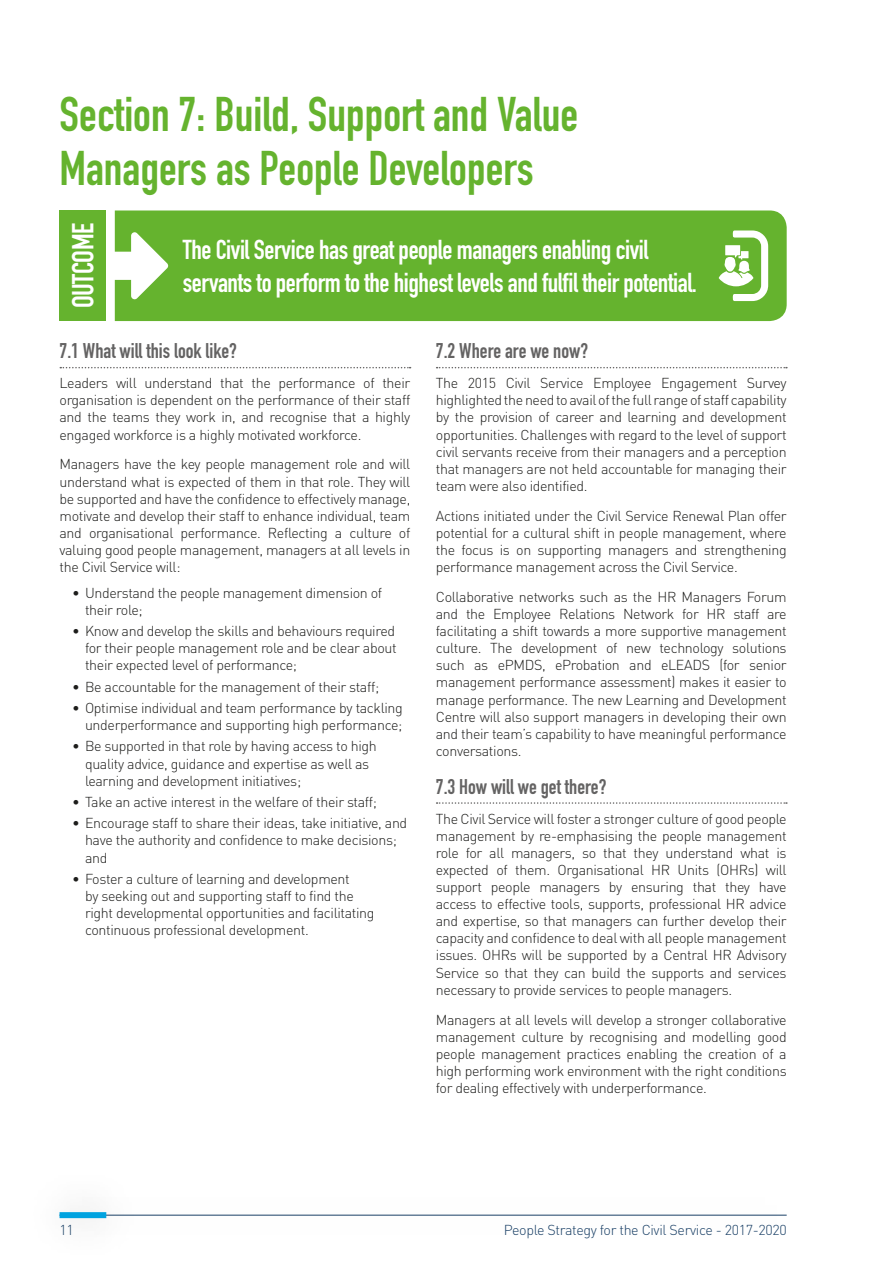
<style>
.page{position:relative;width:893px;height:1263px;background:#fff}
.page>*{position:absolute;margin:0;border:0;box-sizing:border-box;transform-origin:0 0}
.t1{font:48px/54px "DIN Engschrift Std";color:#65b32e}
.t2{font:30px "DIN Engschrift Std";letter-spacing:-.02em;color:#fff}
.t3{font:27px/32.4px "DIN Engschrift Std";letter-spacing:-.015em;color:#fff}
.t4{font:21px "DIN Engschrift Std";color:#646363}
.t5{font:300 14.25px/17.1px "DIN";letter-spacing:-.025em;color:#1d1d1b;text-align:justify}
.t6{font:300 14.25px "DIN";letter-spacing:-.025em;color:#1a4066}
</style>
<div class="page">
<hr style="left:60px;top:1215px;width:727px;height:1px;background:#1a4066">
<div style="left:22px;top:1170px;width:121px;height:90px;background:#fefefe"></div>
<div style="left:60px;top:1212px;width:46px;height:6px;background:#00a3e0"></div>
<svg style="left:60px;top:367px;width:351px;height:1px"></svg>
<svg style="left:437px;top:367px;width:350px;height:1px"></svg>
<svg style="left:437px;top:802px;width:350px;height:2px"></svg>
<div style="left:115px;top:210px;width:672px;height:111px;background:#65b32e"></div>
<div style="left:114px;top:230px;width:654px;height:71px;background:#65b32e"></div>
<svg style="left:719px;top:245px;width:34px;height:41px"></svg>
<div style="left:60px;top:210px;width:46px;height:111px;background:#65b32e"></div>
<h1 class="t1" style="left:60px;top:87px;width:520px">Section 7: Build, Support and Value<br>Managers as People Developers</h1>
<h2 class="t2" style="left:66px;top:308px;width:87px;rotate:-90deg">OUTCOME</h2>
<h3 class="t3" style="left:183px;top:234px;width:516px">The Civil Service has great people managers enabling civil servants to perform to the highest levels and fulfil their potential.</h3>
<h3 class="t4" style="left:60px;top:339px;width:179px">7.1 What will this look like?</h3>
<p class="t5" style="left:60px;top:374px;width:352px">Leaders will understand that the performance of their organisation is dependent on the performance of their staff and the teams they work in, and recognise that a highly engaged workforce is a highly motivated workforce.</p>
<p class="t5" style="left:60px;top:456px;width:352px">Managers have the key people management role and will understand what is expected of them in that role. They will be supported and have the confidence to effectively manage, motivate and develop their staff to enhance individual, team and organisational performance. Reflecting a culture of valuing good people management, managers at all levels in the Civil Service will:</p>
<p class="t5" style="left:85px;top:584px;width:299px;text-indent:-13px">• Understand the people management dimension of their role;</p>
<p class="t5" style="left:85px;top:622px;width:313px;text-indent:-13px">• Know and develop the skills and behaviours required for their people management role and be clear about their expected level of performance;</p>
<p class="t5" style="left:72px;top:678px;width:308px">• Be accountable for the management of their staff;</p>
<p class="t5" style="left:72px;top:699px;width:332px;text-align:right">• Optimise individual and team performance by tackling underperformance and supporting high performance;</p>
<p class="t5" style="left:85px;top:738px;width:293px;text-align:left;text-indent:-13px">• Be supported in that role by having access to high quality advice, guidance and expertise as well as learning and development initiatives;</p>
<p class="t5" style="left:72px;top:793px;width:306px">• Take an active interest in the welfare of their staff;</p>
<p class="t5" style="left:85px;top:814px;width:324px;text-align:left;text-indent:-13px">• Encourage staff to share their ideas, take initiative, and have the authority and confidence to make decisions; and</p>
<p class="t5" style="left:85px;top:870px;width:291px;text-align:left;text-indent:-13px">• Foster a culture of learning and development<br>by seeking out and supporting staff to find the right developmental opportunities and facilitating continuous professional development.</p>
<h3 class="t4" style="left:436px;top:339px;width:154px">7.2 Where are we now?</h3>
<p class="t5" style="left:436px;top:374px;width:352px">The 2015 Civil Service Employee Engagement Survey highlighted the need to avail of the full range of staff capability by the provision of career and learning and development opportunities. Challenges with regard to the level of support civil servants receive from their managers and a perception that managers are not held accountable for managing their team were also identified.</p>
<p class="t5" style="left:436px;top:507px;width:352px">Actions initiated under the Civil Service Renewal Plan offer potential for a cultural shift in people management, where the focus is on supporting managers and strengthening performance management across the Civil Service.</p>
<p class="t5" style="left:436px;top:588px;width:352px">Collaborative networks such as the HR Managers Forum and the Employee Relations Network for HR staff are facilitating a shift towards a more supportive management culture. The development of new technology solutions such as ePMDS, eProbation and eLEADS (for senior management performance assessment) makes it easier to manage performance. The new Learning and Development Centre will also support managers in developing their own and their team’s capability to have meaningful performance conversations.</p>
<h3 class="t4" style="left:436px;top:774px;width:172px">7.3 How will we get there?</h3>
<p class="t5" style="left:436px;top:810px;width:352px">The Civil Service will foster a stronger culture of good people management by re-emphasising the people management role for all managers, so that they understand what is expected of them. Organisational HR Units (OHRs) will support people managers by ensuring that they have access to effective tools, supports, professional HR advice and expertise, so that managers can further develop their capacity and confidence to deal with all people management issues. OHRs will be supported by a Central HR Advisory Service so that they can build the supports and services necessary to provide services to people managers.</p>
<p class="t5" style="left:436px;top:1011px;width:352px">Managers at all levels will develop a stronger collaborative management culture by recognising and modelling good people management practices enabling the creation of a high performing work environment with the right conditions for dealing effectively with underperformance.</p>
<p class="t6" style="left:60px;top:1221px;width:16px">11</p>
<p class="t6" style="left:504px;top:1221px;width:284px">People Strategy for the Civil Service - 2017-2020</p>
</div>
